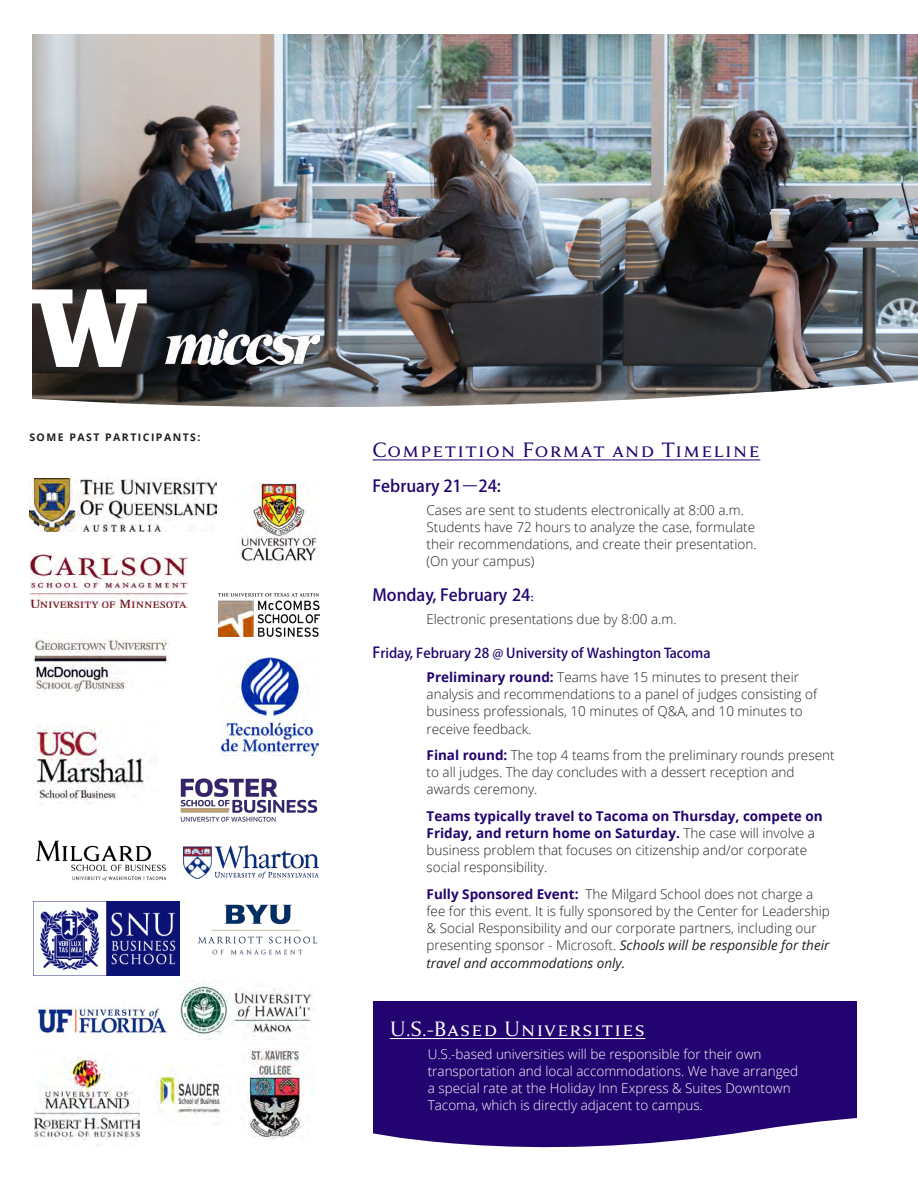
<style>
.page{position:relative;width:918px;height:1188px;background:#fff}
.page>*{position:absolute;margin:0;border:0;box-sizing:border-box;transform-origin:0 0}
.t1{font:22.5px "Anziano Small Caps";color:#22036f}
.t2{font:22.5px "Anziano Small Caps";color:#fff}
.t3{font:700 16.5px "Adobe Fan Heiti Std";color:#22036f}
.t4{font:300 13.5px/17.2px "Open Sans";color:#231f20}
.t5{font:300 13.5px/17.2px "Open Sans";color:#fff}
.t6{font:700 13.5px "Adobe Fan Heiti Std";color:#22036f}
.t7{font:700 10.5px "Open Sans";letter-spacing:.14em;color:#231f20}
.s1{font-family:"Anziano"}
.s2{font-size:15px}
.s3{font-weight:700;color:#22036f}
.s4{font-weight:400;font-style:italic}
</style>
<div class="page">
<img style="left:32px;top:34px;width:886px;height:300px">
<img style="left:32px;top:334px;width:886px;height:73px">
<hr style="left:373px;top:460px;width:387px;height:1px;background:#22036f">
<svg style="left:32px;top:289px;width:115px;height:78px"></svg>
<img style="left:178px;top:981px;width:135px;height:58px">
<img style="left:31px;top:639px;width:139px;height:56px">
<img style="left:180px;top:778px;width:138px;height:44px">
<img style="left:198px;top:904px;width:120px;height:50px">
<img style="left:218px;top:593px;width:101px;height:43px">
<img style="left:33px;top:724px;width:111px;height:80px">
<img style="left:35px;top:1057px;width:104px;height:83px">
<img style="left:36px;top:840px;width:130px;height:42px">
<img style="left:35px;top:1005px;width:132px;height:32px">
<img style="left:240px;top:482px;width:77px;height:82px">
<img style="left:184px;top:845px;width:135px;height:33px">
<div style="left:373px;top:1002px;width:483px;height:168px;background:#22036f"></div>
<hr style="left:390px;top:1038px;width:255px;height:1px;background:#fff">
<img style="left:165px;top:329px;width:154px;height:36px">
<svg style="left:373px;top:1093px;width:484px;height:77px"></svg>
<img style="left:30px;top:479px;width:187px;height:52px">
<img style="left:31px;top:554px;width:157px;height:54px">
<img style="left:154px;top:1064px;width:71px;height:53px">
<img style="left:33px;top:902px;width:146px;height:73px">
<img style="left:221px;top:657px;width:98px;height:98px">
<img style="left:245px;top:1049px;width:70px;height:93px">
<p class="t7" style="left:29px;top:430px;width:173px">SOME PAST PARTICIPANTS:</p>
<p class="t1" style="left:373px;top:438px;width:389px">Competition Format and Timeline</p>
<p class="t3" style="left:373px;top:476px;width:130px">February 21–24:</p>
<p class="t4" style="left:427px;top:501px;width:332px">Cases are sent to students electronically at 8:00 a.m.<br>Students have 72 hours to analyze the case, formulate their recommendations, and create their presentation. (On your campus)</p>
<p class="t3" style="left:373px;top:585px;width:163px">Monday, February 24<span class="s1">:</span></p>
<p class="t4" style="left:426px;top:610px;width:252px">Electronic presentations due by 8:00 a.m.</p>
<p class="t6" style="left:373px;top:645px;width:339px"><span class="s2">F</span>riday, February 28 @ University of Washington Tacoma</p>
<p class="t4" style="left:427px;top:668px;width:392px"><span class="s3">Preliminary round:</span> Teams have 15 minutes to present their analysis and recommendations to a panel of judges consisting of business professionals, 10 minutes of Q&amp;A, and 10 minutes to receive feedback.</p>
<p class="t4" style="left:427px;top:746px;width:409px"><span class="s3">Final round:</span> The top 4 teams from the preliminary rounds present to all judges. The day concludes with a dessert reception and awards ceremony.</p>
<p class="t4" style="left:427px;top:807px;width:398px"><span class="s3">Teams typically travel to Tacoma on Thursday, compete on Friday, and return home on Saturday.</span> The case will involve a business problem that focuses on citizenship and/or corporate social responsibility.</p>
<p class="t4" style="left:427px;top:885px;width:405px"><span class="s3">Fully Sponsored Event:</span> The Milgard School does not charge a fee for this event. It is fully sponsored by the Center for Leadership &amp; Social Responsibility and our corporate partners, including our presenting sponsor - Microsoft. <span class="s4">Schools will be responsible for their travel and accommodations only.</span></p>
<p class="t2" style="left:390px;top:1017px;width:257px">U.S.-Based Universities</p>
<p class="t5" style="left:428px;top:1045px;width:372px">U.S.-based universities will be responsible for their own transportation and local accommodations. We have arranged a special rate at the Holiday Inn Express &amp; Suites Downtown Tacoma, which is directly adjacent to campus.</p>
</div>
